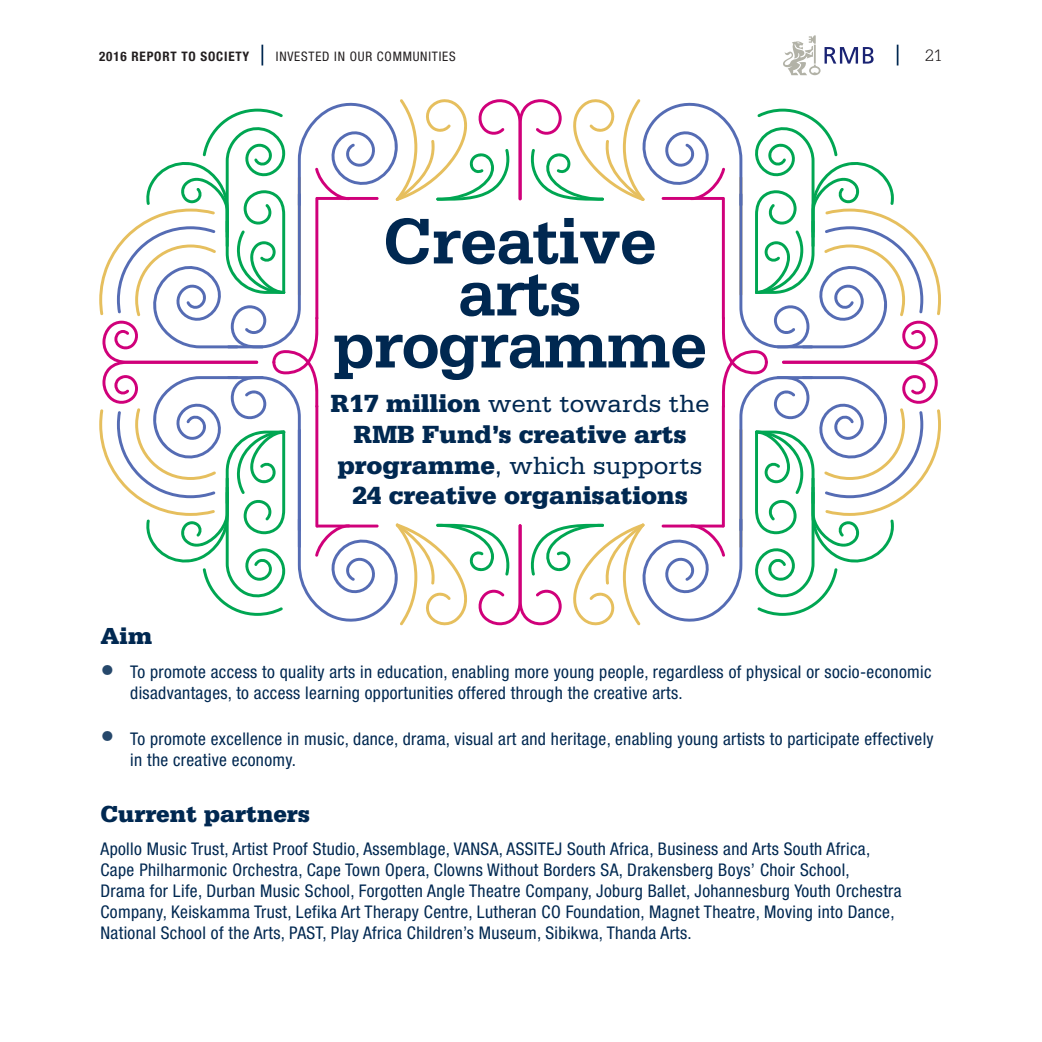
<style>
.page{position:relative;width:1042px;height:1042px;background:#fff}
.page>*{position:absolute;margin:0;border:0;box-sizing:border-box;transform-origin:0 0}
.t1{font:700 68.08px/52px "Serifa";letter-spacing:-.02em;color:#002851;text-align:center}
.t2{font:900 26.25px/30.6px "Serifa";color:#002851;text-align:center}
.t3{font:900 24.5px "Serifa";color:#002851}
.t4{font:condensed 17.5px/21px "Helvetica Neue LT Std";letter-spacing:.02em;color:#002851}
.t5{font:300 17.5px "Serifa";color:#231f20}
.t6{font:condensed 13.12px "Helvetica Neue LT Std";letter-spacing:.06em;color:#231f20}
.t7{font:700 condensed 13.12px "Helvetica Neue LT Std";letter-spacing:.06em;color:#231f20}
.s1{font-weight:400}
.s2{font-size:28px;color:#26486b}
</style>
<div class="page">
<svg style="left:897px;top:45px;width:1px;height:20px"></svg>
<hr style="left:261px;top:45px;width:2px;height:20px;background:#002851">
<svg style="left:783px;top:35px;width:90px;height:40px"></svg>
<svg style="left:99px;top:99px;width:842px;height:527px"></svg>
<hr style="left:661px;top:197px;width:63px;height:3px;background:#d0007a">
<p class="t7" style="left:99px;top:49px;width:152px">2016 REPORT TO SOCIETY</p>
<p class="t6" style="left:276px;top:49px;width:181px">INVESTED IN OUR COMMUNITIES</p>
<p class="t5" style="left:925px;top:46px;width:19px">21</p>
<h1 class="t1" style="left:333px;top:214px;width:376px">Creative arts programme</h1>
<h2 class="t2" style="left:330px;top:388px;width:381px">R17 million <span class="s1">went towards the<br></span>RMB Fund’s creative arts programme<span class="s1">, which supports<br></span>24 creative organisations</h2>
<h3 class="t3" style="left:100px;top:622px;width:53px">Aim</h3>
<p class="t4" style="left:130px;top:661px;width:803px;text-indent:-30px"><span class="s2">•</span> To promote access to quality arts in education, enabling more young people, regardless of physical or socio-economic disadvantages, to access learning opportunities offered through the creative arts.</p>
<p class="t4" style="left:130px;top:728px;width:805px;text-indent:-30px"><span class="s2">•</span> To promote excellence in music, dance, drama, visual art and heritage, enabling young artists to participate effectively in the creative economy.</p>
<h3 class="t3" style="left:100px;top:799px;width:211px">Current partners</h3>
<p class="t4" style="left:100px;top:838px;width:802px">Apollo Music Trust, Artist Proof Studio, Assemblage, VANSA, ASSITEJ South Africa, Business and Arts South Africa, Cape Philharmonic Orchestra, Cape Town Opera, Clowns Without Borders SA, Drakensberg Boys’ Choir School,<br>Drama for Life, Durban Music School, Forgotten Angle Theatre Company, Joburg Ballet, Johannesburg Youth Orchestra Company, Keiskamma Trust, Lefika Art Therapy Centre, Lutheran CO Foundation, Magnet Theatre, Moving into Dance, National School of the Arts, PAST, Play Africa Children’s Museum, Sibikwa, Thanda Arts.</p>
</div>
